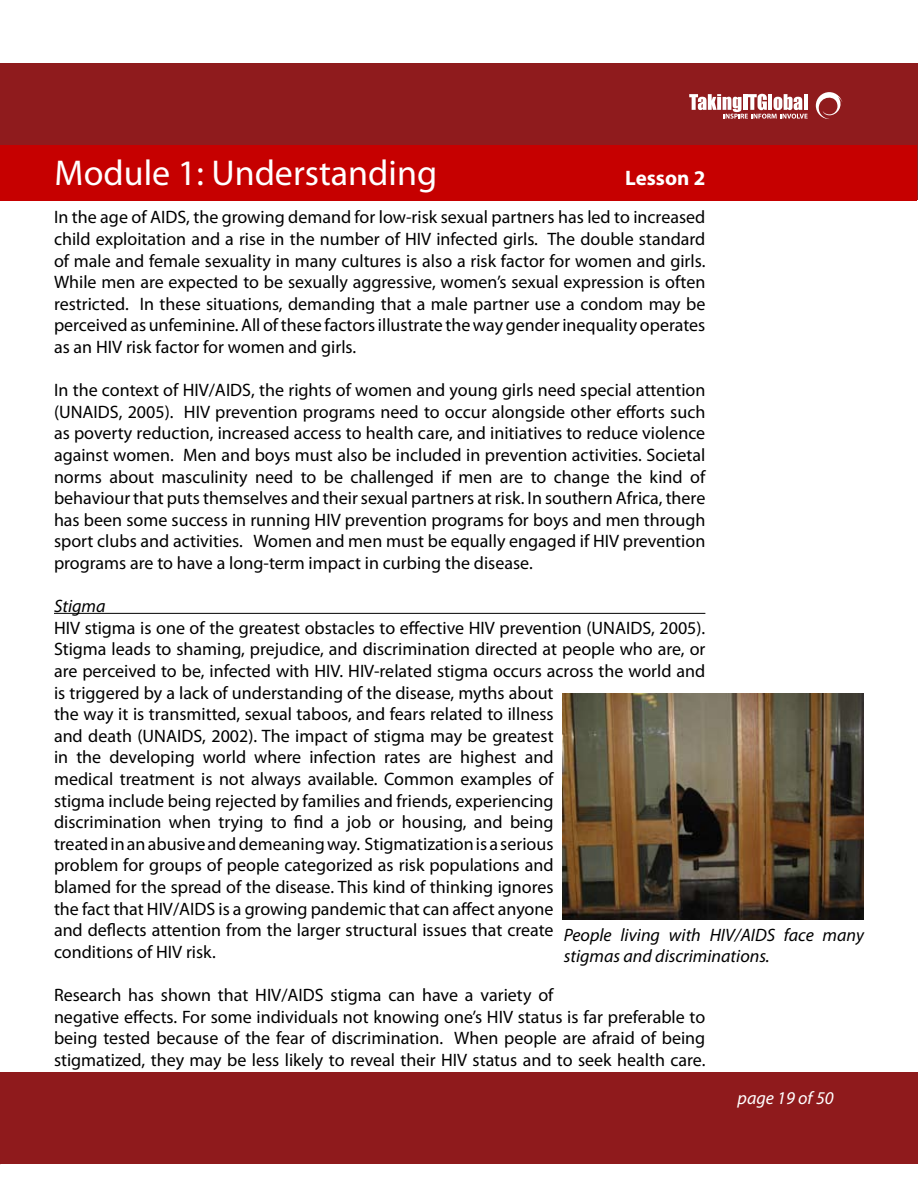
<style>
.page{position:relative;width:918px;height:1188px;background:#fff}
.page>*{position:absolute;margin:0;border:0;box-sizing:border-box;transform-origin:0 0}
.t1{font:36px "Myriad Pro";color:#fff}
.t2{font:700 21px "Myriad Pro";color:#fff}
.t3{font:18px/21.6px "Myriad Pro";color:#000;text-align:justify}
.t4{font:italic 18px/21.6px "Myriad Pro";color:#000}
.t5{font:italic 18px "Myriad Pro";color:#fff}
</style>
<div class="page">
<div style="left:0;top:63px;width:918px;height:137px;background:#8f1b1d"></div>
<div style="left:0;top:1073px;width:918px;height:91px;background:#8f1a1c"></div>
<svg style="left:816px;top:92px;width:27px;height:27px"></svg>
<svg style="left:689px;top:94px;width:119px;height:25px"></svg>
<div style="left:0;top:145px;width:917px;height:56px;background:#c60000"></div>
<hr style="left:54px;top:613px;width:651px;height:1px;background:#000">
<img style="left:562px;top:693px;width:302px;height:227px">
<h1 class="t1" style="left:55px;top:151px;width:384px">Module 1: Understanding</h1>
<p class="t3" style="left:54px;top:206px;width:653px">In the age of AIDS, the growing demand for low-risk sexual partners has led to increased child exploitation and a rise in the number of HIV infected girls. The double standard of male and female sexuality in many cultures is also a risk factor for women and girls.<br>While men are expected to be sexually aggressive, women’s sexual expression is often restricted. In these situations, demanding that a male partner use a condom may be perceived as unfeminine. All of these factors illustrate the way gender inequality operates as an HIV risk factor for women and girls.</p>
<p class="t3" style="left:54px;top:379px;width:653px">In the context of HIV/AIDS, the rights of women and young girls need special attention (UNAIDS, 2005). HIV prevention programs need to occur alongside other efforts such as poverty reduction, increased access to health care, and initiatives to reduce violence against women. Men and boys must also be included in prevention activities. Societal norms about masculinity need to be challenged if men are to change the kind of behaviour that puts themselves and their sexual partners at risk. In southern Africa, there has been some success in running HIV prevention programs for boys and men through sport clubs and activities. Women and men must be equally engaged if HIV prevention programs are to have a long-term impact in curbing the disease.</p>
<p class="t4" style="left:54px;top:595px;width:53px">Stigma</p>
<p class="t3" style="left:54px;top:617px;width:653px;text-align:left">HIV stigma is one of the greatest obstacles to effective HIV prevention (UNAIDS, 2005).<br>Stigma leads to shaming, prejudice, and discrimination directed at people who are, or are perceived to be, infected with HIV. HIV-related stigma occurs across the world and is triggered by a lack of understanding of the disease, myths about<br>the way it is transmitted, sexual taboos, and fears related to illness<br>and death (UNAIDS, 2002). The impact of stigma may be greatest<br>in the developing world where infection rates are highest and<br>medical treatment is not always available. Common examples of<br>stigma include being rejected by families and friends, experiencing<br>discrimination when trying to find a job or housing, and being<br>treated in an abusive and demeaning way. Stigmatization is a serious<br>problem for groups of people categorized as risk populations and<br>blamed for the spread of the disease. This kind of thinking ignores<br>the fact that HIV/AIDS is a growing pandemic that can affect anyone<br>and deflects attention from the larger structural issues that create<br>conditions of HIV risk.</p>
<p class="t3" style="left:54px;top:984px;width:653px;text-align:left">Research has shown that HIV/AIDS stigma can have a variety of<br>negative effects. For some individuals not knowing one’s HIV status is far preferable to being tested because of the fear of discrimination. When people are afraid of being stigmatized, they may be less likely to reveal their HIV status and to seek health care.</p>
<p class="t2" style="left:625px;top:164px;width:82px">Lesson 2</p>
<p class="t4" style="left:564px;top:924px;width:302px">People living with HIV/AIDS face many stigmas and discriminations.</p>
<p class="t5" style="left:738px;top:1087px;width:98px">page 19 of 50</p>
</div>
